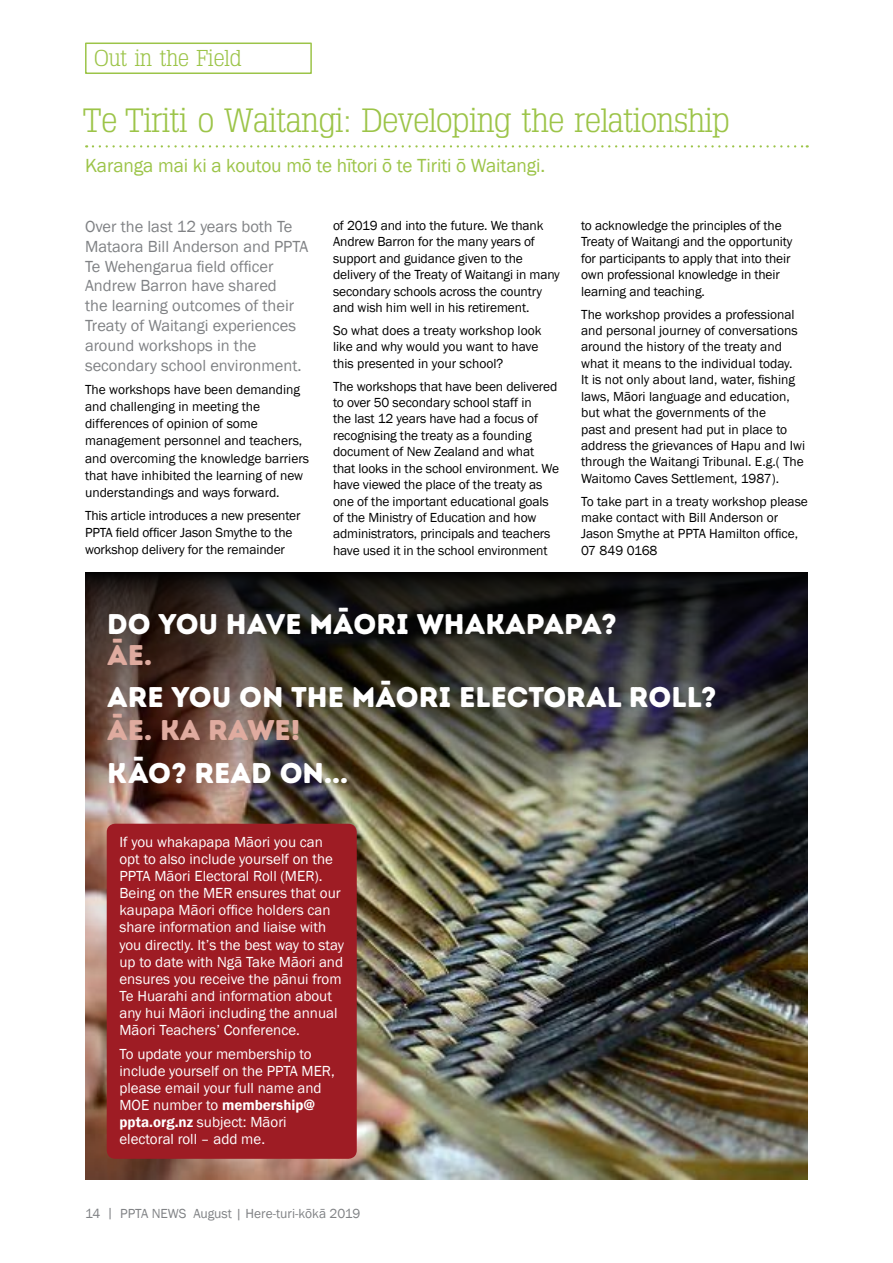
<style>
.page{position:relative;width:893px;height:1263px;background:#fff}
.page>*{position:absolute;margin:0;border:0;box-sizing:border-box;transform-origin:0 0}
.t1{font:300 33px "Typo Slabserif";letter-spacing:-.01em;color:#9cc448}
.t2{font:28.5px "Intro Rust Base";color:#fff}
.t3{font:28.5px "Intro Rust Base";color:#dfab9f}
.t4{font:300 22.5px "Typo Slabserif";color:#9cc448}
.t5{font:19.5px "Franklin Gothic";letter-spacing:-.005em;color:#9cc448}
.t6{font:16.5px/19.8px "Franklin Gothic";color:#808285}
.t7{font:15px/17.1px "Franklin Gothic";color:#fff}
.t8{font:13.5px/16.5px "Franklin Gothic";letter-spacing:-.01em;color:#000}
.t9{font:13.5px "Franklin Gothic";color:#808285}
.s1{font-weight:600}
</style>
<div class="page">
<img style="left:85px;top:823px;width:723px;height:356px">
<div style="left:85px;top:43px;width:227px;height:31px;border:2px solid #9cc448"></div>
<svg style="left:93px;top:145px;width:715px;height:3px"></svg>
<img style="left:85px;top:572px;width:723px;height:251px">
<div style="left:107px;top:824px;width:250px;height:335px;background:#9e1c24;border-radius:9px"></div>
<h3 class="t4" style="left:95px;top:45px;width:148px">Out in the Field</h3>
<h1 class="t1" style="left:85px;top:101px;width:646px">Te Tiriti o Waitangi: Developing the relationship</h1>
<h3 class="t5" style="left:85px;top:154px;width:462px">Karanga mai ki a koutou mō te hītori ō te Tiriti ō Waitangi.</h3>
<p class="t6" style="left:85px;top:217px;width:225px">Over the last 12 years both Te<br>Mataora Bill Anderson and PPTA<br>Te Wehengarua field officer<br>Andrew Barron have shared<br>the learning outcomes of their<br>Treaty of Waitangi experiences around workshops in the secondary school environment.</p>
<p class="t8" style="left:85px;top:381px;width:226px;line-height:17.1px">The workshops have been demanding and challenging in meeting the differences of opinion of some management personnel and teachers, and overcoming the knowledge barriers that have inhibited the learning of new understandings and ways forward.</p>
<p class="t8" style="left:85px;top:507px;width:217px;line-height:17.1px">This article introduces a new presenter<br>PPTA field officer Jason Smythe to the workshop delivery for the remainder</p>
<p class="t8" style="left:333px;top:217px;width:228px">of 2019 and into the future. We thank Andrew Barron for the many years of support and guidance given to the delivery of the Treaty of Waitangi in many secondary schools across the country and wish him well in his retirement.</p>
<p class="t8" style="left:333px;top:322px;width:210px">So what does a treaty workshop look like and why would you want to have this presented in your school?</p>
<p class="t8" style="left:333px;top:378px;width:228px">The workshops that have been delivered to over 50 secondary school staff in<br>the last 12 years have had a focus of recognising the treaty as a founding document of New Zealand and what that looks in the school environment. We have viewed the place of the treaty as one of the important educational goals of the Ministry of Education and how administrators, principals and teachers have used it in the school environment</p>
<p class="t8" style="left:581px;top:217px;width:213px">to acknowledge the principles of the Treaty of Waitangi and the opportunity for participants to apply that into their own professional knowledge in their learning and teaching.</p>
<p class="t8" style="left:581px;top:306px;width:225px">The workshop provides a professional and personal journey of conversations around the history of the treaty and what it means to the individual today.<br>It is not only about land, water, fishing laws, Māori language and education, but what the governments of the<br>past and present had put in place to address the grievances of Hapu and Iwi through the Waitangi Tribunal. E.g.( The Waitomo Caves Settlement, 1987).</p>
<p class="t8" style="left:581px;top:493px;width:228px">To take part in a treaty workshop please make contact with Bill Anderson or<br>Jason Smythe at PPTA Hamilton office,<br>07 849 0168</p>
<h2 class="t2" style="left:107px;top:606px;width:511px">DO YOU HAVE MĀORI WHAKAPAPA?</h2>
<h2 class="t3" style="left:107px;top:637px;width:47px">ĀE.</h2>
<h2 class="t2" style="left:107px;top:679px;width:611px">ARE YOU ON THE MĀORI ELECTORAL ROLL?</h2>
<h2 class="t3" style="left:107px;top:712px;width:195px">ĀE. KA RAWE!</h2>
<h2 class="t2" style="left:107px;top:754px;width:243px">KĀO? READ ON...</h2>
<p class="t7" style="left:119px;top:834px;width:226px">If you whakapapa Māori you can opt to also include yourself on the PPTA Māori Electoral Roll (MER).<br>Being on the MER ensures that our kaupapa Māori office holders can share information and liaise with you directly. It’s the best way to stay up to date with Ngā Take Māori and ensures you receive the pānui from Te Huarahi and information about any hui Māori including the annual Māori Teachers’ Conference.</p>
<p class="t7" style="left:119px;top:1045px;width:217px">To update your membership to include yourself on the PPTA MER, please email your full name and<br>MOE number to <span class="s1">membership@ ppta.org.nz</span> subject: Māori electoral roll – add me.</p>
<p class="t9" style="left:85px;top:1205px;width:277px">14 | PPTA NEWS August | Here-turi-kōkā 2019</p>
</div>
